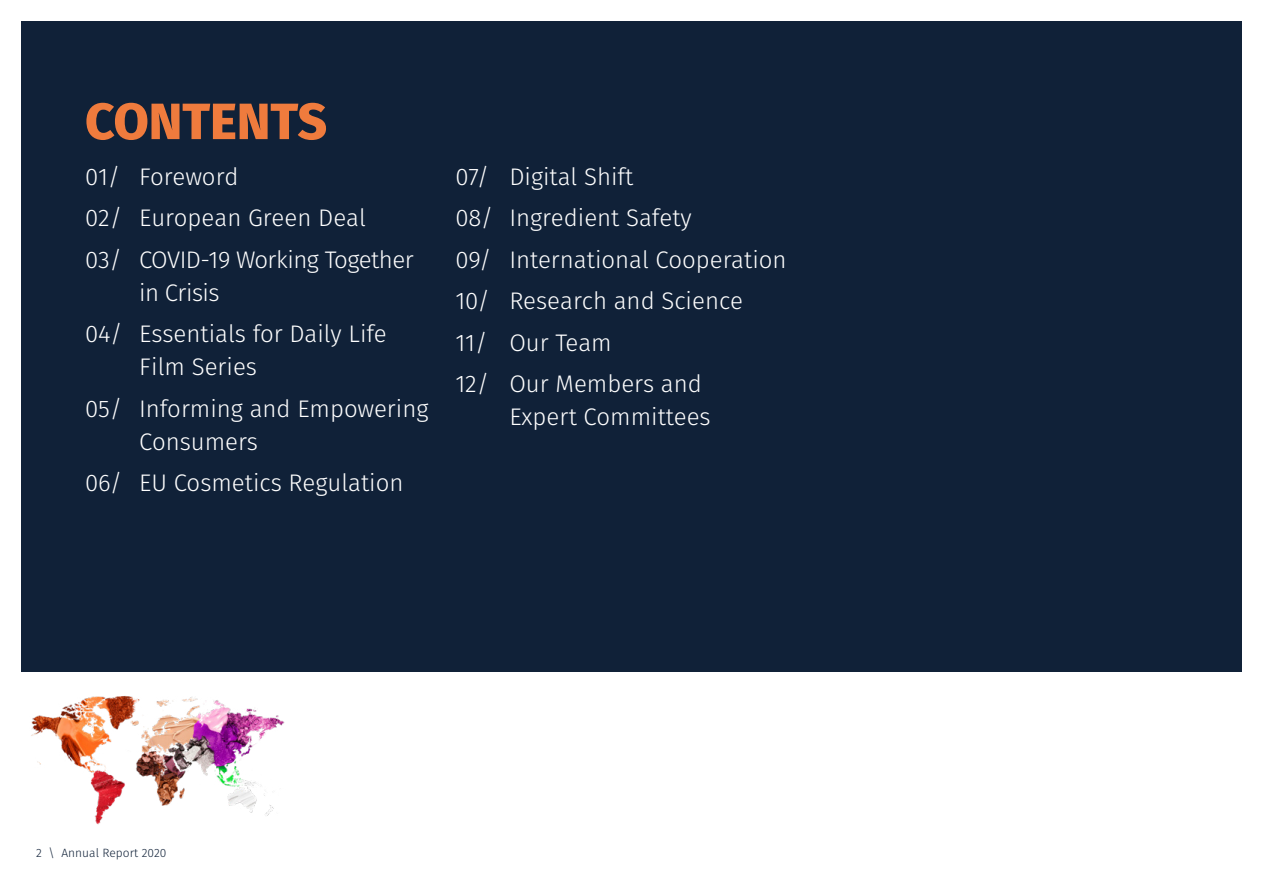
<style>
.page{position:relative;width:1263px;height:893px;background:#fff}
.page>*{position:absolute;margin:0;border:0;box-sizing:border-box;transform-origin:0 0}
.t1{font:800 51px "Fira Sans";color:#ef7b3d}
.t2{font:300 24px/41.5px "Fira Sans";color:#fff}
.t3{font:300 12px "Fira Sans";color:#102138}
</style>
<div class="page">
<div style="left:21px;top:21px;width:1221px;height:651px;background:#102138"></div>
<img style="left:31px;top:696px;width:254px;height:129px">
<h1 class="t1" style="left:85px;top:77px;width:243px">CONTENTS</h1>
<p class="t2" style="left:85px;top:156px;width:330px">01/ Foreword<br>02/ European Green Deal<br>03/ COVID-19 Working Together</p>
<p class="t2" style="left:85px;top:272px;width:303px;text-indent:54px">in Crisis<br>04/ Essentials for Daily Life</p>
<p class="t2" style="left:85px;top:346px;width:345px;text-indent:54px">Film Series<br>05/ Informing and Empowering</p>
<p class="t2" style="left:85px;top:421px;width:320px;text-indent:54px">Consumers<br>06/ EU Cosmetics Regulation</p>
<p class="t2" style="left:455px;top:156px;width:333px">07/ Digital Shift<br>08/ Ingredient Safety<br>09/ International Cooperation<br>10/ Research and Science<br>11/ Our Team<br>12/ Our Members and</p>
<p class="t2" style="left:509px;top:396px;width:203px">Expert Committees</p>
<p class="t3" style="left:36px;top:844px;width:132px">2 \ Annual Report 2020</p>
</div>
